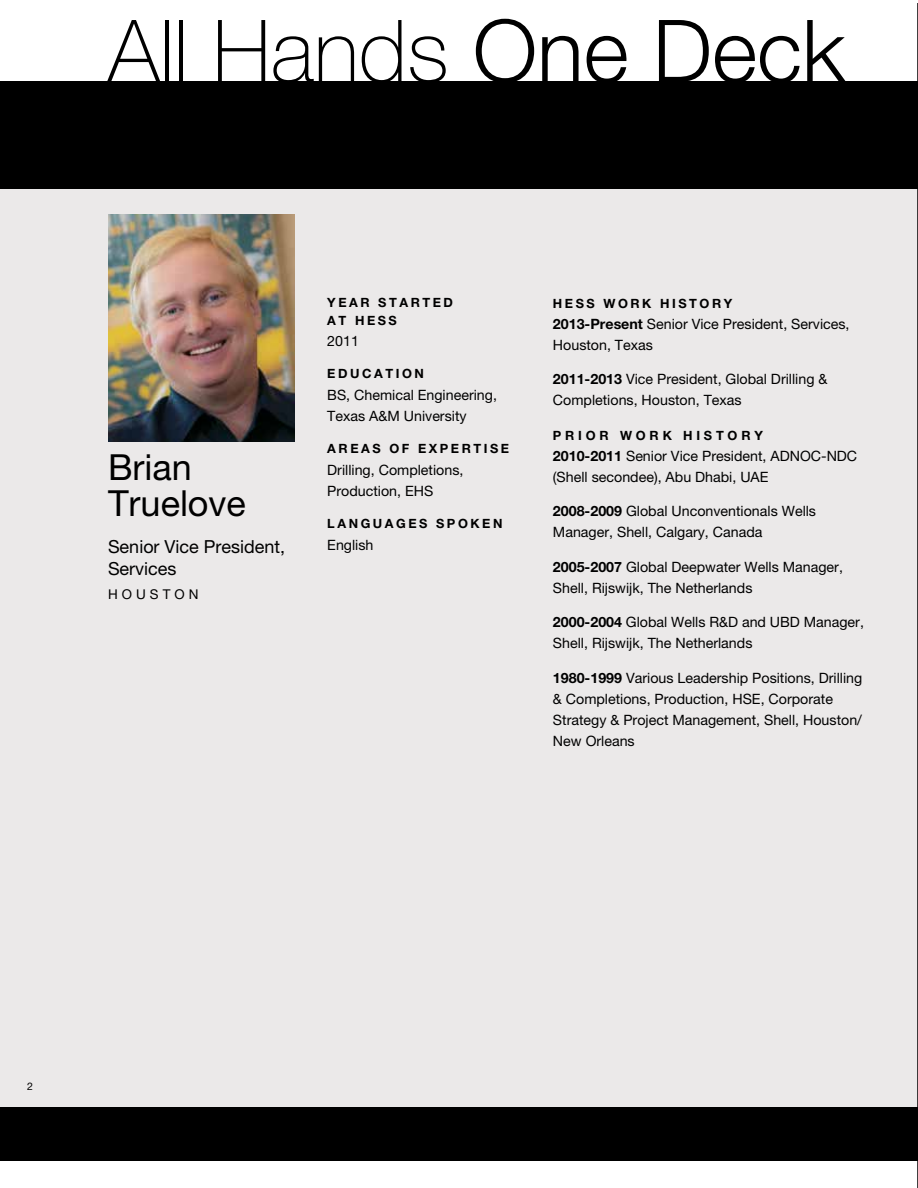
<style>
.page{position:relative;width:918px;height:1188px;background:#fff}
.page>*{position:absolute;margin:0;border:0;box-sizing:border-box;transform-origin:0 0}
.t1{font:100 86.7px "Helvetica Neue";color:#000}
.t2{font:36px/36px "Helvetica Neue";color:#000}
.t3{font:18px "Helvetica Neue";color:#000}
.t4{font:14.25px/21px "Helvetica Neue";color:#000}
.t5{font:13.5px "Helvetica Neue";letter-spacing:.3em;color:#000}
.t6{font:700 12.75px/18px "Helvetica Neue";letter-spacing:.2em;color:#000}
.t7{font:700 12.75px "Helvetica Neue";letter-spacing:.3em;color:#000}
.t8{font:10.5px "Helvetica Neue";color:#000}
.s1{font-weight:300}
.s2{font-weight:700}
</style>
<div class="page">
<div style="left:0;top:120px;width:918px;height:1030px;background:#ebe9e9"></div>
<div style="left:0;top:81px;width:918px;height:108px;background:#000"></div>
<div style="left:0;top:1107px;width:918px;height:54px;background:#000"></div>
<hr style="left:917px;top:3px;width:1px;height:1185px;background:#000">
<img style="left:108px;top:215px;width:186px;height:226px">
<h1 class="t1" style="left:108px;top:2px;width:739px">All Hands <span class="s1">One Deck</span></h1>
<h2 class="t2" style="left:108px;top:448px;width:139px">Brian<br>Truelove</h2>
<p class="t6" style="left:327px;top:293px;width:127px">YEAR STARTED<br>AT HESS</p>
<p class="t4" style="left:327px;top:331px;width:33px">2011</p>
<p class="t6" style="left:327px;top:364px;width:98px">EDUCATION</p>
<p class="t4" style="left:327px;top:384px;width:171px;line-height:21.8px">BS, Chemical Engineering,<br>Texas A&amp;M University</p>
<p class="t6" style="left:327px;top:439px;width:183px">AREAS OF EXPERTISE</p>
<p class="t4" style="left:327px;top:459px;width:138px;line-height:21.8px">Drilling, Completions,<br>Production, EHS</p>
<p class="t6" style="left:327px;top:514px;width:177px">LANGUAGES SPOKEN</p>
<p class="t3" style="left:108px;top:536px;width:179px">Senior Vice President,</p>
<p class="t4" style="left:327px;top:534px;width:48px">English</p>
<p class="t3" style="left:108px;top:558px;width:70px">Services</p>
<p class="t5" style="left:108px;top:587px;width:92px">HOUSTON</p>
<p class="t6" style="left:553px;top:294px;width:181px">HESS WORK HISTORY</p>
<p class="t4" style="left:553px;top:313px;width:298px"><span class="s2">2013-Present</span> Senior Vice President, Services,<br>Houston, Texas</p>
<p class="t4" style="left:553px;top:369px;width:276px"><span class="s2">2011-2013</span> Vice President, Global Drilling &amp;<br>Completions, Houston, Texas</p>
<p class="t7" style="left:553px;top:427px;width:211px">PRIOR WORK HISTORY</p>
<p class="t4" style="left:553px;top:445px;width:306px"><span class="s2">2010-2011</span> Senior Vice President, ADNOC-NDC (Shell secondee), Abu Dhabi, UAE</p>
<p class="t4" style="left:553px;top:501px;width:265px"><span class="s2">2008-2009</span> Global Unconventionals Wells<br>Manager, Shell, Calgary, Canada</p>
<p class="t4" style="left:553px;top:556px;width:292px"><span class="s2">2005-2007</span> Global Deepwater Wells Manager,<br>Shell, Rijswijk, The Netherlands</p>
<p class="t4" style="left:553px;top:612px;width:313px"><span class="s2">2000-2004</span> Global Wells R&amp;D and UBD Manager,<br>Shell, Rijswijk, The Netherlands</p>
<p class="t4" style="left:553px;top:667px;width:311px"><span class="s2">1980-1999</span> Various Leadership Positions, Drilling &amp; Completions, Production, HSE, Corporate Strategy &amp; Project Management, Shell, Houston/ New Orleans</p>
<p class="t8" style="left:27px;top:1080px;width:7px">2</p>
</div>
